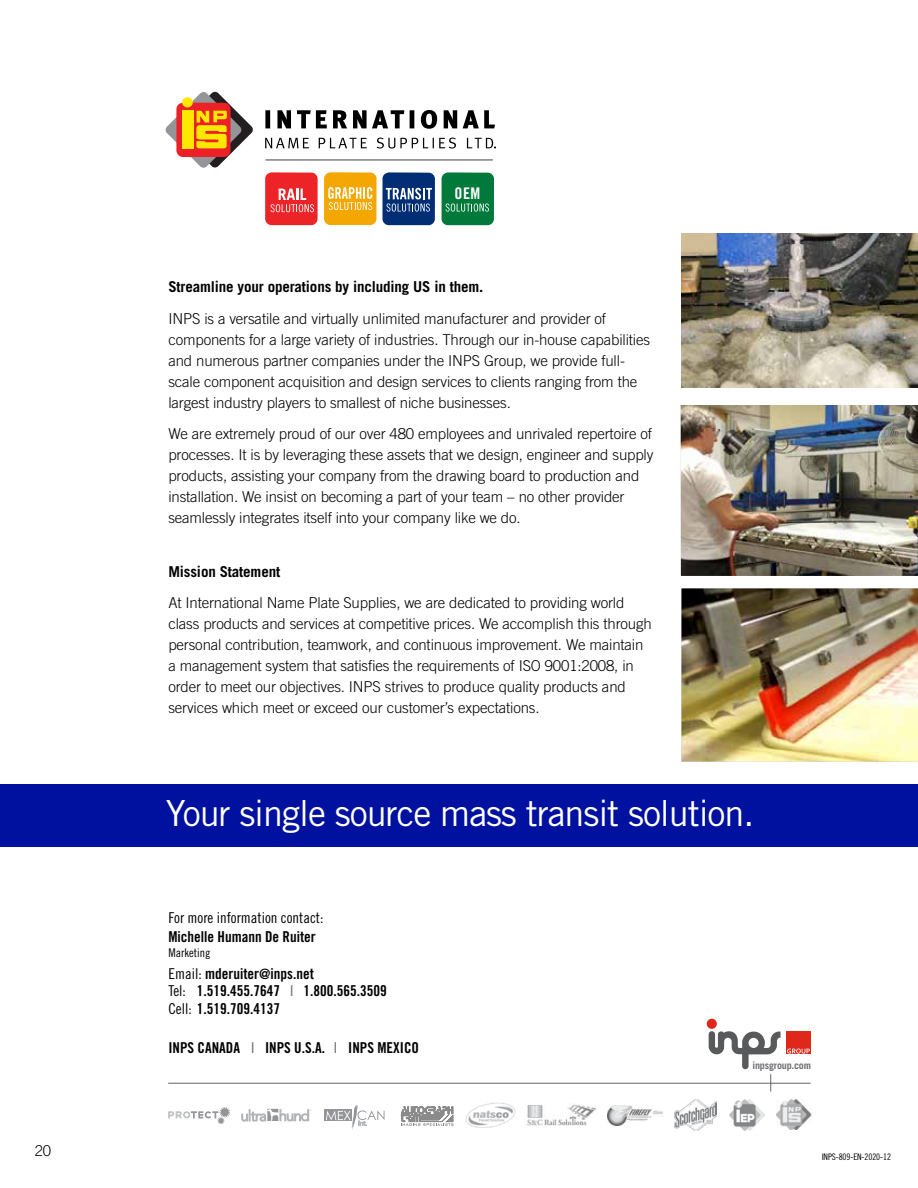
<style>
.page{position:relative;width:918px;height:1188px;background:#fff}
.page>*{position:absolute;margin:0;border:0;box-sizing:border-box;transform-origin:0 0}
.t1{font:36px "Trade Gothic";letter-spacing:-.03em;color:#fff}
.t2{font:16.05px "Trade Gothic Bold Cond Twenty";color:#fff}
.t3{font:300 15px/21px "Trade Gothic LT Std";letter-spacing:-.01em;color:#000}
.t4{font:15px/17.4px "Trade Gothic LT Std Bd Cn 20";color:#000}
.t5{font:700 15px "Trade Gothic";letter-spacing:-.01em;color:#000}
.t6{font:15px "Trade Gothic LT Std Cn 18";color:#000}
.t7{font:12px "Trade Gothic LT Std Cn 18";color:#000}
.t8{font:700 10.05px "Trade Gothic";letter-spacing:-.02em;color:#6d6e71}
.t9{font:9px "Trade Gothic LT Std Cn 18";letter-spacing:-.01em;color:#000}
.s1{font-family:"Trade Gothic LT Std Cn 18"}
.s2{font-size:14.25px}
.s3{font-family:"Trade Gothic LT Std Cn 18";color:#67686b}
</style>
<div class="page">
<img style="left:681px;top:588px;width:237px;height:174px">
<div style="left:0;top:784px;width:918px;height:63px;background:#00109f"></div>
<svg style="left:265px;top:110px;width:230px;height:19px"></svg>
<svg style="left:265px;top:138px;width:231px;height:11px"></svg>
<svg style="left:165px;top:91px;width:88px;height:77px"></svg>
<div style="left:182px;top:97px;width:11px;height:10px;background:#fee700;border-radius:50%"></div>
<div style="left:182px;top:111px;width:11px;height:38px;background:#fee700"></div>
<svg style="left:265px;top:172px;width:53px;height:53px;background:#ee4144"></svg>
<svg style="left:324px;top:172px;width:111px;height:53px;background:#958862"></svg>
<svg style="left:442px;top:172px;width:52px;height:53px;background:#108146"></svg>
<hr style="left:265px;top:159px;width:228px;height:2px;background:#6d6e71">
<div style="left:786px;top:1032px;width:25px;height:22px;background:#df271c"></div>
<svg style="left:787px;top:1049px;width:23px;height:5px"></svg>
<div style="left:707px;top:1019px;width:10px;height:10px;background:#df271c;border-radius:50%"></div>
<svg style="left:709px;top:1031px;width:72px;height:60px"></svg>
<hr style="left:168px;top:1083px;width:643px;height:1px;background:#636569">
<svg style="left:242px;top:1109px;width:70px;height:12px"></svg>
<div style="left:324px;top:1109px;width:28px;height:12px;background:#939598"></div>
<svg style="left:326px;top:1105px;width:59px;height:25px"></svg>
<svg style="left:401px;top:1106px;width:52px;height:20px"></svg>
<svg style="left:168px;top:1107px;width:62px;height:17px"></svg>
<img style="left:608px;top:1106px;width:55px;height:20px">
<img style="left:675px;top:1100px;width:41px;height:31px">
<img style="left:730px;top:1100px;width:34px;height:30px">
<img style="left:465px;top:1102px;width:51px;height:26px">
<img style="left:527px;top:1104px;width:70px;height:22px">
<img style="left:776px;top:1100px;width:36px;height:29px">
<img style="left:681px;top:234px;width:237px;height:153px">
<img style="left:681px;top:405px;width:237px;height:171px">
<p class="t3" style="left:35px;top:1140px;width:18px">20</p>
<p class="t2" style="left:455px;top:184px;width:27px">OEM</p>
<p class="t5" style="left:168px;top:277px;width:317px">Streamline your operations by including US in them.</p>
<p class="t3" style="left:168px;top:308px;width:483px">INPS is a versatile and virtually unlimited manufacturer and provider of components for a large variety of industries. Through our in-house capabilities and numerous partner companies under the INPS Group, we provide full&shy;scale component acquisition and design services to clients ranging from the largest industry players to smallest of niche businesses.</p>
<p class="t3" style="left:168px;top:423px;width:487px">We are extremely proud of our over 480 employees and unrivaled repertoire of processes. It is by leveraging these assets that we design, engineer and supply products, assisting your company from the drawing board to production and installation. We insist on becoming a part of your team – no other provider seamlessly integrates itself into your company like we do.</p>
<p class="t5" style="left:168px;top:562px;width:113px">Mission Statement</p>
<p class="t3" style="left:168px;top:592px;width:485px">At International Name Plate Supplies, we are dedicated to providing world class products and services at competitive prices. We accomplish this through personal contribution, teamwork, and continuous improvement. We maintain a management system that satisfies the requirements of ISO 9001:2008, in order to meet our objectives. INPS strives to produce quality products and services which meet or exceed our customer’s expectations.</p>
<h1 class="t1" style="left:166px;top:792px;width:590px">Your single source mass transit solution.</h1>
<p class="t6" style="left:168px;top:909px;width:156px">For more information contact:</p>
<p class="t4" style="left:168px;top:928px;width:149px">Michelle Humann De Ruiter</p>
<p class="t7" style="left:168px;top:946px;width:43px">Marketing</p>
<p class="t4" style="left:168px;top:965px;width:220px"><span class="s1">Email:</span> mderuiter<span class="s2">@</span>inps.net<br><span class="s1">Tel:</span> 1.519.455.7647 <span class="s3">I</span> 1.800.565.3509<br><span class="s1">Cell:</span> 1.519.709.4137</p>
<p class="t4" style="left:168px;top:1039px;width:252px">INPS CANADA <span class="s3">I</span> INPS U.S.A. <span class="s3">I</span> INPS MEXICO</p>
<p class="t8" style="left:753px;top:1059px;width:60px">inpsgroup.com</p>
<p class="t9" style="left:822px;top:1151px;width:71px">INPS-809-EN-2020-12</p>
</div>
